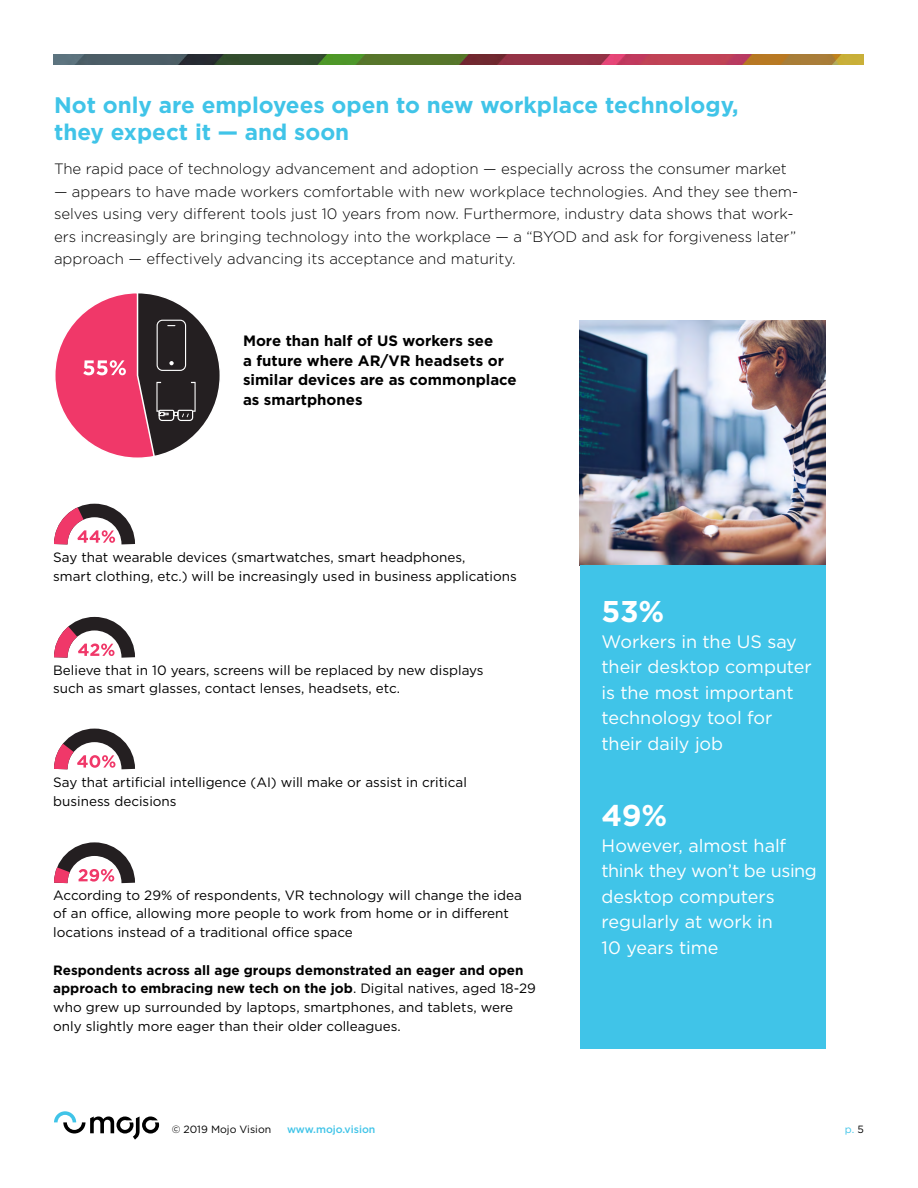
<style>
.page{position:relative;width:918px;height:1188px;background:#fff}
.page>*{position:absolute;margin:0;border:0;box-sizing:border-box;transform-origin:0 0}
.t1{font:700 30px "Gotham";color:#fff}
.t2{font:700 22.5px/27px "Gotham";color:#40c4e8}
.t3{font:18px/25.5px "Gotham";letter-spacing:-.005em;color:#fff}
.t4{font:300 15px/22.5px "Gotham";color:#000}
.t5{font:700 15px/19.5px "Gotham";color:#000}
.t6{font:13.5px/18.8px "Gotham";color:#000}
.t7{font:10.5px "Gotham";color:#000}
.t8{font:500 10.5px "Gotham";color:#40c4e8}
.t9{font:10.5px "Gotham";color:#40c4e8}
.s1{font-weight:700}
.s2{color:#000}
</style>
<div class="page">
<img style="left:54px;top:54px;width:810px;height:11px">
<svg style="left:54px;top:1111px;width:105px;height:29px"></svg>
<div style="left:55px;top:293px;width:165px;height:165px;background:#241f21;border-radius:50%"></div>
<img style="left:580px;top:321px;width:245px;height:244px">
<div style="left:580px;top:565px;width:245px;height:484px;background:#40c4e8"></div>
<svg style="left:54px;top:842px;width:81px;height:42px"></svg>
<svg style="left:54px;top:728px;width:81px;height:42px"></svg>
<svg style="left:54px;top:616px;width:81px;height:42px"></svg>
<svg style="left:54px;top:503px;width:81px;height:42px"></svg>
<svg style="left:55px;top:293px;width:141px;height:165px"></svg>
<h2 class="t2" style="left:54px;top:91px;width:686px">Not only are employees open to new workplace technology, they expect it — and soon</h2>
<p class="t4" style="left:54px;top:158px;width:734px">The rapid pace of technology advancement and adoption — especially across the consumer market</p>
<p class="t4" style="left:54px;top:180px;width:746px">— appears to have made workers comfortable with new workplace technologies. And they see them&shy;selves using very different tools just 10 years from now. Furthermore, industry data shows that work&shy;ers increasingly are bringing technology into the workplace — a “BYOD and ask for forgiveness later” approach — effectively advancing its acceptance and maturity.</p>
<p class="t5" style="left:243px;top:331px;width:275px">More than half of US workers see<br>a future where AR/VR headsets or similar devices are as commonplace as smartphones</p>
<p class="t6" style="left:53px;top:548px;width:465px">Say that wearable devices (smartwatches, smart headphones,<br>smart clothing, etc.) will be increasingly used in business applications</p>
<p class="t6" style="left:53px;top:660px;width:432px">Believe that in 10 years, screens will be replaced by new displays such as smart glasses, contact lenses, headsets, etc.</p>
<p class="t6" style="left:53px;top:773px;width:415px">Say that artificial intelligence (AI) will make or assist in critical business decisions</p>
<p class="t6" style="left:53px;top:885px;width:470px">According to 29% of respondents, VR technology will change the idea of an office, allowing more people to work from home or in different locations instead of a traditional office space</p>
<p class="t6" style="left:53px;top:960px;width:484px"><span class="s1">Respondents across all age groups demonstrated an eager and open approach to embracing new tech on the job</span>. Digital natives, aged 18-29 who grew up surrounded by laptops, smartphones, and tablets, were only slightly more eager than their older colleagues.</p>
<h1 class="t1" style="left:602px;top:594px;width:64px">53%</h1>
<h3 class="t3" style="left:602px;top:628px;width:212px">Workers in the US say their desktop computer is the most important technology tool for their daily job</h3>
<h1 class="t1" style="left:602px;top:798px;width:67px">49%</h1>
<h3 class="t3" style="left:602px;top:832px;width:217px">However, almost half think they won’t be using desktop computers regularly at work in<br>10 years time</h3>
<p class="t7" style="left:172px;top:1124px;width:101px">© 2019 Mojo Vision</p>
<p class="t8" style="left:287px;top:1124px;width:90px">www.mojo.vision</p>
<p class="t9" style="left:845px;top:1124px;width:21px">p. <span class="s2">5</span></p>
</div>
